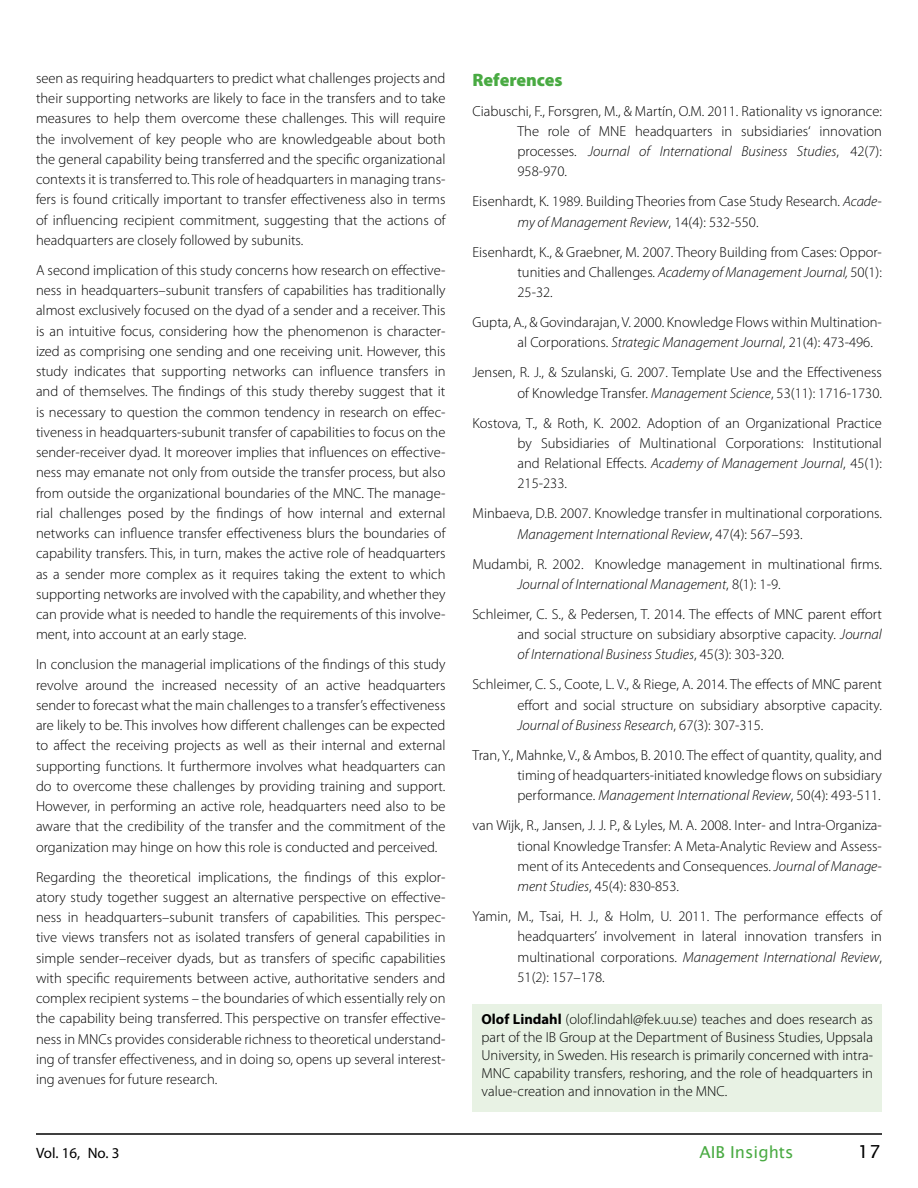
<style>
.page{position:relative;width:918px;height:1188px;background:#fff}
.page>*{position:absolute;margin:0;border:0;box-sizing:border-box;transform-origin:0 0}
.t1{font:900 18px "Myriad Pro";color:#49aa42}
.t2{font:18px "Lucida Sans";color:#000}
.t3{font:16.5px "Lucida Sans";color:#49aa42}
.t4{font:15px "Myriad Pro";color:#000}
.t5{font:300 14.55px/20.2px "Myriad Pro";color:#000;text-align:justify}
.s1{font-style:italic}
.s2{font-weight:700}
</style>
<div class="page">
<hr style="left:36px;top:1133px;width:846px;height:2px;background:#000">
<div style="left:472px;top:1004px;width:410px;height:108px;background:#e8f2e4"></div>
<p class="t5" style="left:36px;top:68px;width:411px">seen as requiring headquarters to predict what challenges projects and their supporting networks are likely to face in the transfers and to take measures to help them overcome these challenges. This will require the involvement of key people who are knowledgeable about both the general capability being transferred and the specific organizational contexts it is transferred to. This role of headquarters in managing trans&shy;fers is found critically important to transfer effectiveness also in terms of influencing recipient commitment, suggesting that the actions of headquarters are closely followed by subunits.</p>
<p class="t5" style="left:36px;top:260px;width:411px">A second implication of this study concerns how research on effective&shy;ness in headquarters–subunit transfers of capabilities has traditionally almost exclusively focused on the dyad of a sender and a receiver. This is an intuitive focus, considering how the phenomenon is character&shy;ized as comprising one sending and one receiving unit. However, this study indicates that supporting networks can influence transfers in and of themselves. The findings of this study thereby suggest that it is necessary to question the common tendency in research on effec&shy;tiveness in headquarters-subunit transfer of capabilities to focus on the sender-receiver dyad. It moreover implies that influences on effective&shy;ness may emanate not only from outside the transfer process, but also from outside the organizational boundaries of the MNC. The manage&shy;rial challenges posed by the findings of how internal and external networks can influence transfer effectiveness blurs the boundaries of capability transfers. This, in turn, makes the active role of headquarters as a sender more complex as it requires taking the extent to which supporting networks are involved with the capability, and whether they can provide what is needed to handle the requirements of this involve&shy;ment, into account at an early stage.</p>
<p class="t5" style="left:36px;top:654px;width:411px">In conclusion the managerial implications of the findings of this study revolve around the increased necessity of an active headquarters sender to forecast what the main challenges to a transfer’s effectiveness are likely to be. This involves how different challenges can be expected to affect the receiving projects as well as their internal and external supporting functions. It furthermore involves what headquarters can do to overcome these challenges by providing training and support.<br>However, in performing an active role, headquarters need also to be aware that the credibility of the transfer and the commitment of the organization may hinge on how this role is conducted and perceived.</p>
<p class="t5" style="left:36px;top:867px;width:411px">Regarding the theoretical implications, the findings of this explor&shy;atory study together suggest an alternative perspective on effective&shy;ness in headquarters–subunit transfers of capabilities. This perspec&shy;tive views transfers not as isolated transfers of general capabilities in simple sender–receiver dyads, but as transfers of specific capabilities with specific requirements between active, authoritative senders and complex recipient systems – the boundaries of which essentially rely on the capability being transferred. This perspective on transfer effective&shy;ness in MNCs provides considerable richness to theoretical understand&shy;ing of transfer effectiveness, and in doing so, opens up several interest&shy;ing avenues for future research.</p>
<p class="t1" style="left:472px;top:67px;width:92px">References</p>
<p class="t5" style="left:518px;top:100px;width:366px;text-indent:-45px">Ciabuschi, F., Forsgren, M., &amp; Martín, O.M. 2011. Rationality vs ignorance:<br>The role of MNE headquarters in subsidiaries‘ innovation processes. <span class="s1">Journal of International Business Studies</span>, 42(7):<br>958-970.</p>
<p class="t5" style="left:518px;top:191px;width:366px;text-indent:-45px">Eisenhardt, K. 1989. Building Theories from Case Study Research. <span class="s1">Acade&shy;my of Management Review</span>, 14(4): 532-550.</p>
<p class="t5" style="left:518px;top:241px;width:366px;text-indent:-45px">Eisenhardt, K., &amp; Graebner, M. 2007. Theory Building from Cases: Oppor&shy;tunities and Challenges. <span class="s1">Academy of Management Journal,</span> 50(1):<br>25-32.</p>
<p class="t5" style="left:518px;top:312px;width:366px;text-indent:-45px">Gupta, A., &amp; Govindarajan, V. 2000. Knowledge Flows within Multination&shy;al Corporations. <span class="s1">Strategic Management Journal</span>, 21(4): 473-496.</p>
<p class="t5" style="left:472px;top:362px;width:411px;text-align:right">Jensen, R. J., &amp; Szulanski, G. 2007. Template Use and the Effectiveness of Knowledge Transfer. <span class="s1">Management Science</span>, 53(11): 1716-1730.</p>
<p class="t5" style="left:518px;top:412px;width:366px;text-indent:-45px">Kostova, T., &amp; Roth, K. 2002. Adoption of an Organizational Practice by Subsidiaries of Multinational Corporations: Institutional and Relational Effects. <span class="s1">Academy of Management Journal</span>, 45(1):<br>215-233.</p>
<p class="t5" style="left:518px;top:503px;width:366px;text-indent:-45px">Minbaeva, D.B. 2007. Knowledge transfer in multinational corporations.<br><span class="s1">Management International Review</span>, 47(4): 567–593.</p>
<p class="t5" style="left:518px;top:553px;width:366px;text-indent:-45px">Mudambi, R. 2002. Knowledge management in multinational firms.<br><span class="s1">Journal of International Management</span>, 8(1): 1-9.</p>
<p class="t5" style="left:518px;top:604px;width:366px;text-indent:-45px">Schleimer, C. S., &amp; Pedersen, T. 2014. The effects of MNC parent effort and social structure on subsidiary absorptive capacity. <span class="s1">Journal of International Business Studies</span>, 45(3): 303-320.</p>
<p class="t5" style="left:518px;top:674px;width:366px;text-indent:-45px">Schleimer, C. S., Coote, L. V., &amp; Riege, A. 2014. The effects of MNC parent effort and social structure on subsidiary absorptive capacity.<br><span class="s1">Journal of Business Research</span>, 67(3): 307-315.</p>
<p class="t5" style="left:518px;top:745px;width:366px;text-indent:-45px">Tran, Y., Mahnke, V., &amp; Ambos, B. 2010. The effect of quantity, quality, and timing of headquarters-initiated knowledge flows on subsidiary performance. <span class="s1">Management International Review</span>, 50(4): 493-511.</p>
<p class="t5" style="left:518px;top:815px;width:366px;text-indent:-45px">van Wijk, R., Jansen, J. J. P., &amp; Lyles, M. A. 2008. Inter- and Intra-Organiza&shy;tional Knowledge Transfer: A Meta-Analytic Review and Assess&shy;ment of its Antecedents and Consequences. <span class="s1">Journal of Manage&shy;ment Studies</span>, 45(4): 830-853.</p>
<p class="t5" style="left:518px;top:906px;width:366px;text-indent:-45px">Yamin, M., Tsai, H. J., &amp; Holm, U. 2011. The performance effects of headquarters’ involvement in lateral innovation transfers in multinational corporations. <span class="s1">Management International Review</span>, 51(2): 157–178.</p>
<p class="t5" style="left:482px;top:1010px;width:393px;line-height:18px"><span class="s2">Olof Lindahl</span> (olof.lindahl@fek.uu.se) teaches and does research as part of the IB Group at the Department of Business Studies, Uppsala University, in Sweden. His research is primarily concerned with intra-MNC capability transfers, reshoring, and the role of headquarters in value-creation and innovation in the MNC.</p>
<p class="t4" style="left:36px;top:1144px;width:85px">Vol. 16, No. 3</p>
<p class="t3" style="left:699px;top:1143px;width:96px">AIB Insights</p>
<p class="t2" style="left:858px;top:1142px;width:24px">17</p>
</div>
